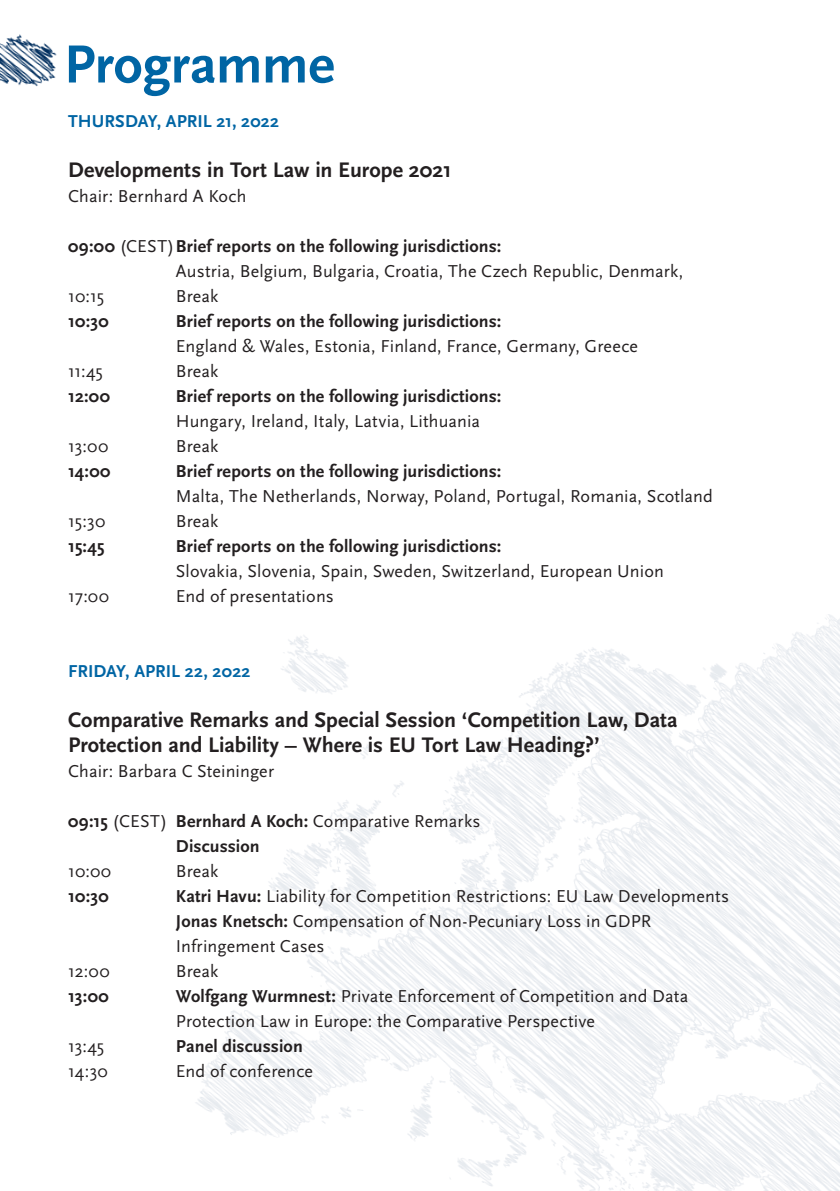
<style>
.page{position:relative;width:840px;height:1191px;background:#fff}
.page>*{position:absolute;margin:0;border:0;box-sizing:border-box;transform-origin:0 0}
.HL{font:700 56px "Scala Sans";color:#0065a4}
.t1{font:700 22px/25px "Scala Sans";color:#231f20}
.t2{font:18px/25px "Scala Sans";letter-spacing:.01em;color:#231f20}
.t3{font:700 18px/25px "Scala Sans";letter-spacing:.005em;color:#231f20}
.t4{font:700 18px "Scala Sans";letter-spacing:.005em;color:#0065a4}
.s1{font-weight:400}
.s2{font-weight:700}
</style>
<div class="page">
<img style="left:195px;top:614px;width:644px;height:577px">
<img style="left:0;top:34px;width:57px;height:53px">
<p class="HL" style="left:64px;top:34px;width:272px">Programme</p>
<p class="t4" style="left:68px;top:111px;width:212px">THURSDAY, APRIL 21, 2022</p>
<p class="t1" style="left:68px;top:157px;width:385px">Developments in Tort Law in Europe 2021</p>
<p class="t2" style="left:68px;top:184px;width:180px">Chair: Bernhard A Koch</p>
<p class="t3" style="left:68px;top:234px;width:434px">09:00 <span class="s1">(CEST)</span>Brief reports on the following jurisdictions:</p>
<p class="t2" style="left:176px;top:259px;width:508px">Austria, Belgium, Bulgaria, Croatia, The Czech Republic, Denmark,</p>
<p class="t2" style="left:68px;top:284px;width:38px">10:15</p>
<p class="t2" style="left:176px;top:284px;width:44px">Break</p>
<p class="t3" style="left:68px;top:309px;width:42px">10:30</p>
<p class="t2" style="left:176px;top:309px;width:463px"><span class="s2">Brief reports on the following jurisdictions:<br></span>England &amp; Wales, Estonia, Finland, France, Germany, Greece</p>
<p class="t2" style="left:68px;top:359px;width:36px">11:45</p>
<p class="t2" style="left:176px;top:359px;width:44px">Break</p>
<p class="t3" style="left:68px;top:384px;width:43px">12:00</p>
<p class="t3" style="left:176px;top:384px;width:327px">Brief reports on the following jurisdictions:<br><span class="s1">Hungary, Ireland, Italy, Latvia, Lithuania</span></p>
<p class="t2" style="left:68px;top:434px;width:42px">13:00</p>
<p class="t2" style="left:176px;top:434px;width:44px">Break</p>
<p class="t3" style="left:68px;top:459px;width:44px">14:00</p>
<p class="t2" style="left:176px;top:459px;width:538px"><span class="s2">Brief reports on the following jurisdictions:<br></span>Malta, The Netherlands, Norway, Poland, Portugal, Romania, Scotland</p>
<p class="t2" style="left:68px;top:509px;width:39px">15:30</p>
<p class="t2" style="left:176px;top:509px;width:44px">Break</p>
<p class="t3" style="left:68px;top:534px;width:38px">15:45</p>
<p class="t3" style="left:176px;top:534px;width:327px">Brief reports on the following jurisdictions:</p>
<p class="t2" style="left:176px;top:559px;width:489px">Slovakia, Slovenia, Spain, Sweden, Switzerland, European Union</p>
<p class="t2" style="left:68px;top:584px;width:42px">17:00</p>
<p class="t2" style="left:176px;top:584px;width:159px">End of presentations</p>
<p class="t4" style="left:68px;top:661px;width:184px">FRIDAY, APRIL 22, 2022</p>
<p class="t1" style="left:68px;top:707px;width:610px">Comparative Remarks and Special Session ‘Competition Law, Data<br>Protection and Liability – Where is EU Tort Law Heading?’</p>
<p class="t2" style="left:68px;top:759px;width:207px">Chair: Barbara C Steininger</p>
<p class="t2" style="left:68px;top:809px;width:414px"><span class="s2">09:15</span> (CEST) <span class="s2">Bernhard A Koch:</span> Comparative Remarks</p>
<p class="t3" style="left:176px;top:834px;width:85px">Discussion</p>
<p class="t2" style="left:68px;top:859px;width:45px">10:00</p>
<p class="t2" style="left:176px;top:859px;width:44px">Break</p>
<p class="t3" style="left:68px;top:884px;width:42px">10:30</p>
<p class="t2" style="left:176px;top:884px;width:554px"><span class="s2">Katri Havu:</span> Liability for Competition Restrictions: EU Law Developments<br><span class="s2">Jonas Knetsch:</span> Compensation of Non-Pecuniary Loss in GDPR<br>Infringement Cases</p>
<p class="t2" style="left:68px;top:959px;width:43px">12:00</p>
<p class="t2" style="left:176px;top:959px;width:44px">Break</p>
<p class="t3" style="left:68px;top:984px;width:42px">13:00</p>
<p class="t2" style="left:176px;top:984px;width:513px"><span class="s2">Wolfgang Wurmnest:</span> Private Enforcement of Competition and Data<br>Protection Law in Europe: the Comparative Perspective</p>
<p class="t2" style="left:68px;top:1034px;width:38px">13:45</p>
<p class="t3" style="left:176px;top:1034px;width:128px">Panel discussion</p>
<p class="t2" style="left:68px;top:1059px;width:41px">14:30</p>
<p class="t2" style="left:176px;top:1059px;width:138px">End of conference</p>
</div>
